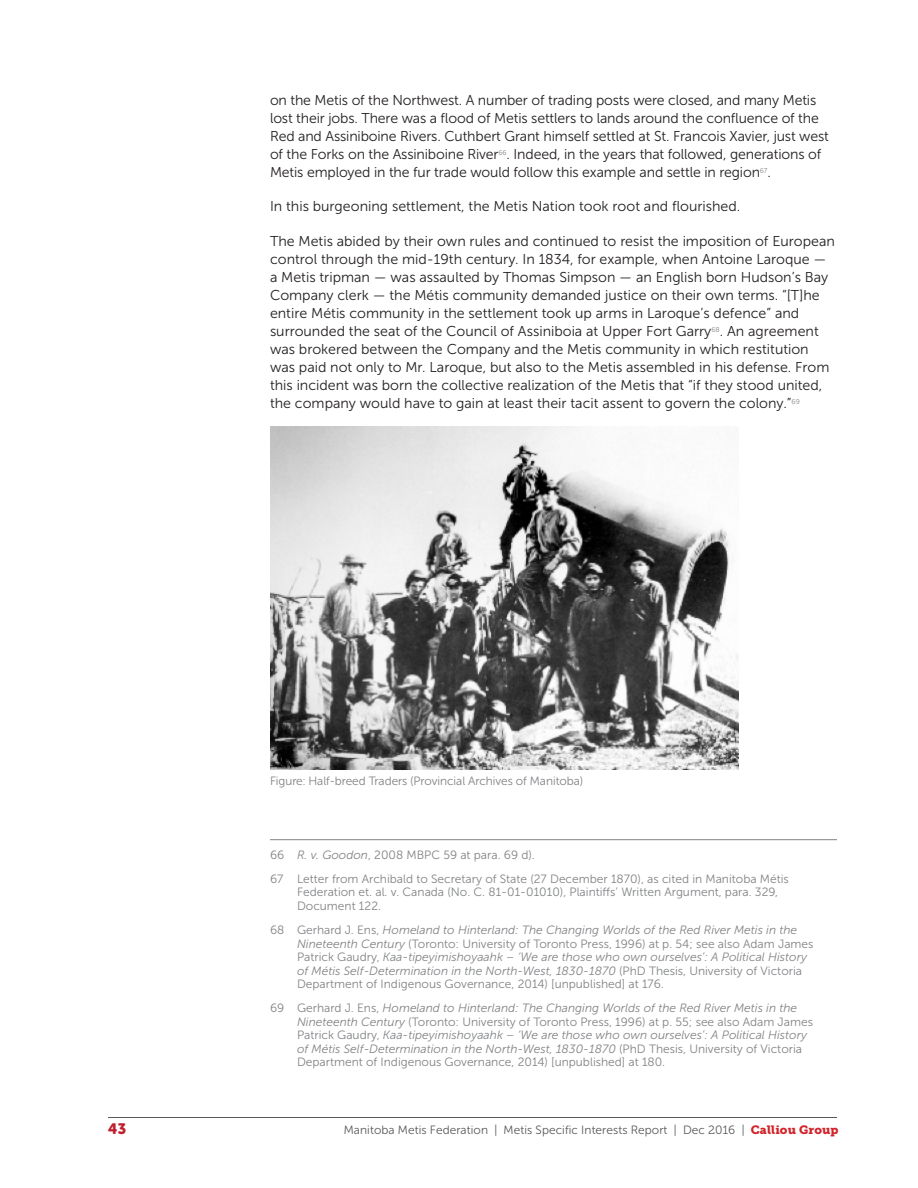
<style>
.page{position:relative;width:918px;height:1188px;background:#fff}
.page>*{position:absolute;margin:0;border:0;box-sizing:border-box;transform-origin:0 0}
.t1{font:15px "Museo Sans Rounded 900";color:#be1e2d}
.t2{font:14.25px/18px "Museo Sans 300";color:#231f20}
.t3{font:italic 12px/13.5px "Museo Sans 300";color:#808285}
.t4{font:12px/24.3px "Museo Sans 300";color:#808285}
.t5{font:12px "Museo Sans Rounded 300";letter-spacing:.01em;color:#58595b}
.t6{font:12px "Museo Sans Rounded 300";color:#808285}
.s1{font-style:italic}
.s2{font-style:normal}
.s3{font-family:"Museo Slab 300"}
.s4{font-family:"Museo Slab 900";color:#d2232a}
</style>
<div class="page">
<hr style="left:108px;top:1117px;width:729px;height:1px;background:#58595b">
<img style="left:270px;top:427px;width:469px;height:343px">
<hr style="left:270px;top:839px;width:567px;height:1px;background:#808285">
<p class="t2" style="left:270px;top:91px;width:560px">on the Metis of the Northwest. A number of trading posts were closed, and many Metis lost their jobs. There was a flood of Metis settlers to lands around the confluence of the Red and Assiniboine Rivers. Cuthbert Grant himself settled at St. Francois Xavier, just west of the Forks on the Assiniboine River<sup>66</sup>. Indeed, in the years that followed, generations of Metis employed in the fur trade would follow this example and settle in region<sup>67</sup>.</p>
<p class="t2" style="left:270px;top:198px;width:472px">In this burgeoning settlement, the Metis Nation took root and flourished.</p>
<p class="t2" style="left:270px;top:232px;width:566px">The Metis abided by their own rules and continued to resist the imposition of European control through the mid-19th century. In 1834, for example, when Antoine Laroque — a Metis tripman — was assaulted by Thomas Simpson — an English born Hudson’s Bay Company clerk — the Métis community demanded justice on their own terms. “[T]he entire Métis community in the settlement took up arms in Laroque’s defence” and surrounded the seat of the Council of Assiniboia at Upper Fort Garry<sup>68</sup>. An agreement was brokered between the Company and the Metis community in which restitution was paid not only to Mr. Laroque, but also to the Metis assembled in his defense. From this incident was born the collective realization of the Metis that “if they stood united, the company would have to gain at least their tacit assent to govern the colony.”<sup>69</sup></p>
<p class="t6" style="left:270px;top:775px;width:315px">Figure: Half-breed Traders (Provincial Archives of Manitoba)</p>
<p class="t4" style="left:270px;top:842px;width:520px">66 <span class="s1">R. v. Goodon</span>, 2008 MBPC 59 at para. 69 d).<br>67 Letter from Archibald to Secretary of State (27 December 1870), as cited in Manitoba Métis</p>
<p class="t4" style="left:297px;top:886px;width:483px;line-height:13.5px">Federation et. al. v. Canada (No. C. 81-01-01010), Plaintiffs’ Written Argument, para. 329,<br>Document 122.</p>
<p class="t3" style="left:297px;top:923px;width:518px;text-indent:-27px"><span class="s2">68 Gerhard J. Ens,</span> Homeland to Hinterland: The Changing Worlds of the Red River Metis in the Nineteenth Century <span class="s2">(Toronto: University of Toronto Press, 1996) at p. 54; see also Adam James Patrick Gaudry,</span> Kaa-tipeyimishoyaahk – ‘We are those who own ourselves’: A Political History of Métis Self-Determination in the North-West, 1830-1870 <span class="s2">(PhD Thesis, University of Victoria Department of Indigenous Governance, 2014) [unpublished] at 176.</span></p>
<p class="t3" style="left:297px;top:1002px;width:518px;text-indent:-27px"><span class="s2">69 Gerhard J. Ens,</span> Homeland to Hinterland: The Changing Worlds of the Red River Metis in the Nineteenth Century <span class="s2">(Toronto: University of Toronto Press, 1996) at p. 55; see also Adam James Patrick Gaudry,</span> Kaa-tipeyimishoyaahk – ‘We are those who own ourselves’: A Political History of Métis Self-Determination in the North-West, 1830-1870 <span class="s2">(PhD Thesis, University of Victoria Department of Indigenous Governance, 2014) [unpublished] at 180.</span></p>
<p class="t1" style="left:108px;top:1120px;width:20px">43</p>
<p class="t5" style="left:344px;top:1123px;width:496px">Manitoba Metis Federation | Metis Specific Interests Report | Dec <span class="s3">2016</span> | <span class="s4">Calliou Group</span></p>
</div>
